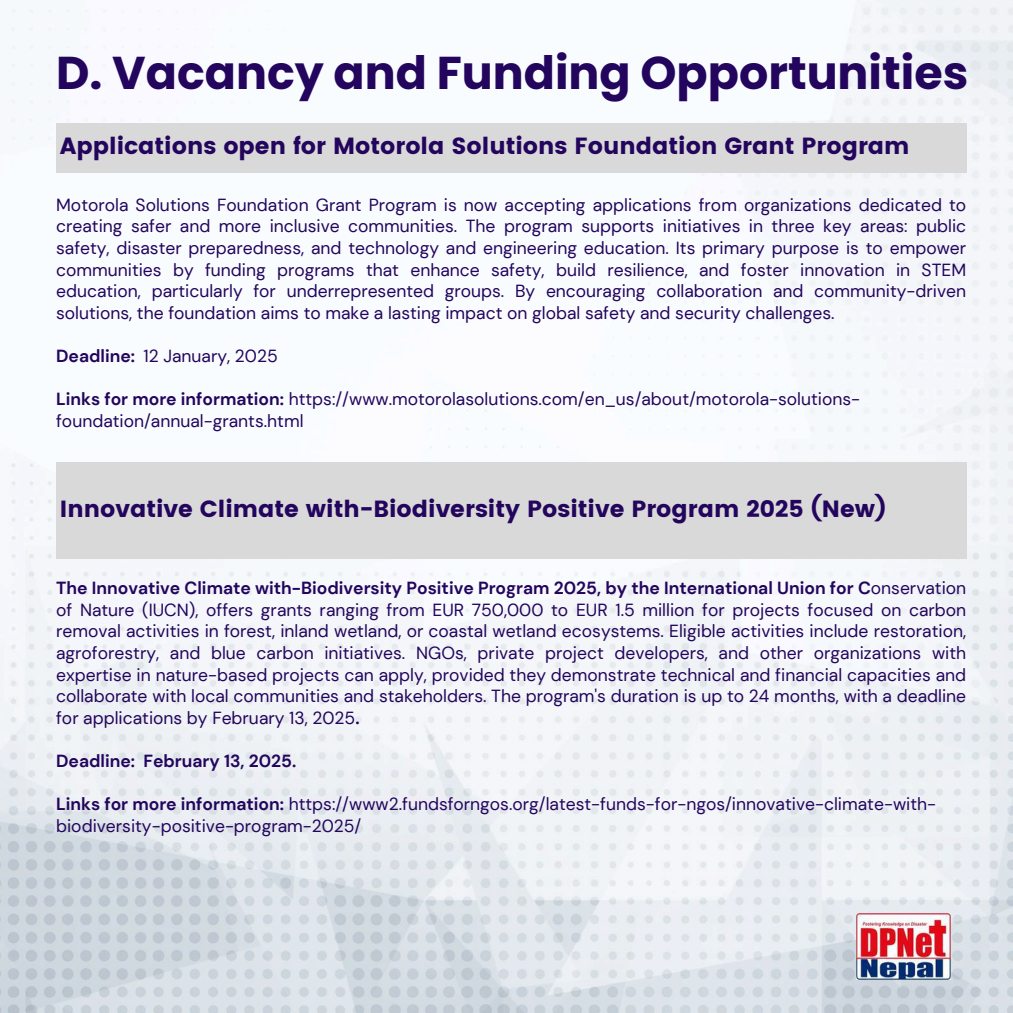
<style>
.page{position:relative;width:1013px;height:1013px;background:#fff}
.page>*{position:absolute;margin:0;border:0;box-sizing:border-box;transform-origin:0 0}
.t1{font:700 46px "Poppins";color:#23055d}
.t2{font:23.38px "Poppins";color:#23055d}
.t3{font:17.5px/21.5px "DM Sans";color:#23055d;text-align:justify}
.t4{font:700 17.5px "DM Sans";color:#23055d}
.s1{font-weight:700}
</style>
<div class="page">
<img style="left:0;top:0;width:1012px;height:1012px">
<img style="left:856px;top:913px;width:94px;height:66px">
<div style="left:56px;top:123px;width:910px;height:50px;background:#d9d9d9"></div>
<div style="left:56px;top:462px;width:910px;height:97px;background:#d9d9d9"></div>
<h1 class="t1" style="left:56px;top:41px;width:913px">D. Vacancy and Funding Opportunities</h1>
<h2 class="t2" style="left:60px;top:132px;width:851px">Applications open for Motorola Solutions Foundation Grant Program</h2>
<p class="t3" style="left:56px;top:194px;width:911px">Motorola Solutions Foundation Grant Program is now accepting applications from organizations dedicated to creating safer and more inclusive communities. The program supports initiatives in three key areas: public safety, disaster preparedness, and technology and engineering education. Its primary purpose is to empower communities by funding programs that enhance safety, build resilience, and foster innovation in STEM education, particularly for underrepresented groups. By encouraging collaboration and community-driven solutions, the foundation aims to make a lasting impact on global safety and security challenges.</p>
<p class="t3" style="left:56px;top:345px;width:223px"><span class="s1">Deadline:</span> 12 January, 2025</p>
<p class="t3" style="left:56px;top:388px;width:805px"><span class="s1">Links for more information:</span> https://www.motorolasolutions.com/en_us/about/motorola-solutions&shy;foundation/annual-grants.html</p>
<h2 class="t2" style="left:60px;top:495px;width:827px">Innovative Climate with-Biodiversity Positive Program 2025 (New)</h2>
<p class="t3" style="left:56px;top:577px;width:911px"><span class="s1">The Innovative Climate with-Biodiversity Positive Program 2025, by the International Union for C</span>onservation of Nature (IUCN), offers grants ranging from EUR 750,000 to EUR 1.5 million for projects focused on carbon removal activities in forest, inland wetland, or coastal wetland ecosystems. Eligible activities include restoration, agroforestry, and blue carbon initiatives. NGOs, private project developers, and other organizations with expertise in nature-based projects can apply, provided they demonstrate technical and financial capacities and collaborate with local communities and stakeholders. The program's duration is up to 24 months, with a deadline for applications by February 13, 2025<span class="s1">.</span></p>
<p class="t4" style="left:56px;top:749px;width:242px">Deadline: February 13, 2025.</p>
<p class="t3" style="left:56px;top:793px;width:881px"><span class="s1">Links for more information:</span> https://www2.fundsforngos.org/latest-funds-for-ngos/innovative-climate-with&shy;biodiversity-positive-program-2025/</p>
</div>
